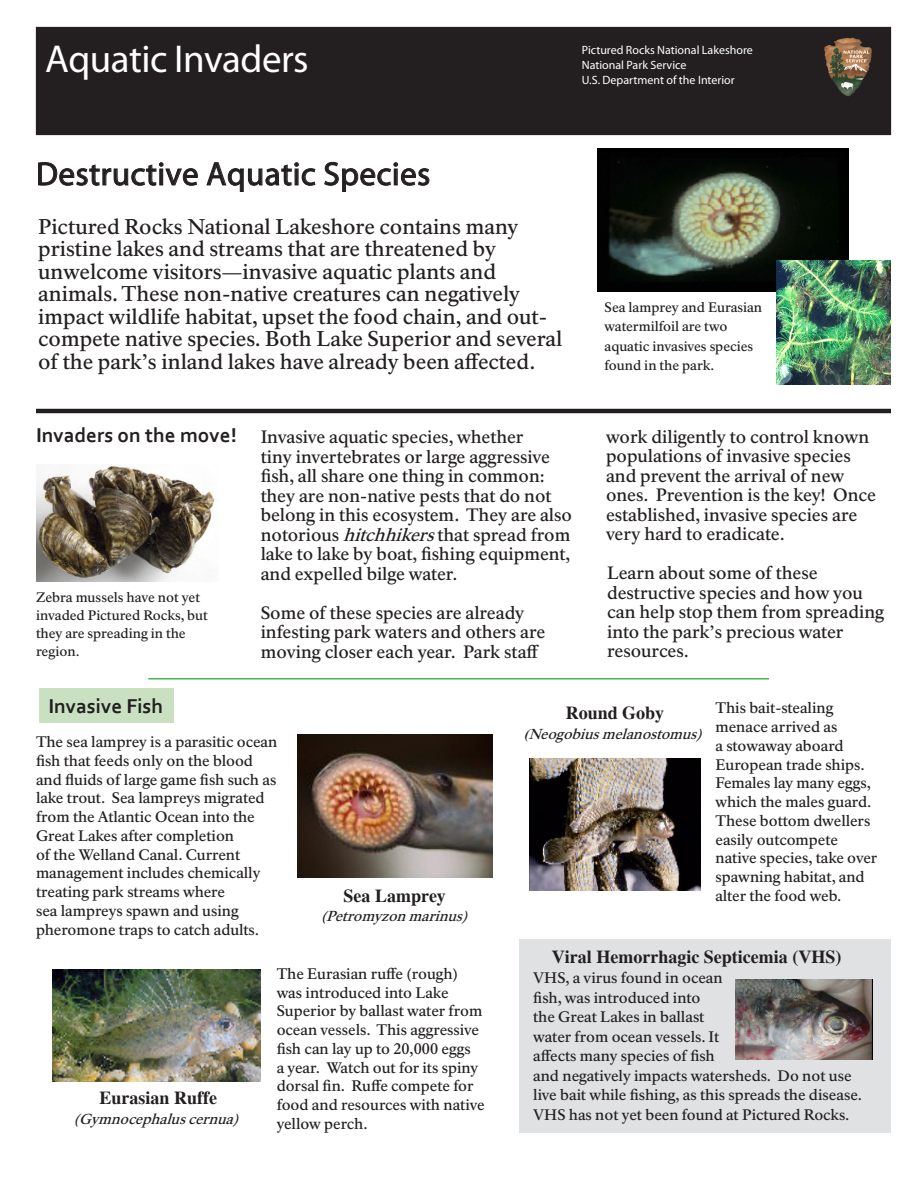
<style>
.page{position:relative;width:918px;height:1188px;background:#fff}
.page>*{position:absolute;margin:0;border:0;box-sizing:border-box;transform-origin:0 0}
.Black-band_site_name{font:39px "Myriad Pro";letter-spacing:-.015em;color:#fff}
.Site_Bulletin_Title{font:33px "Myriad Pro";letter-spacing:.015em;color:#231f20}
.t1{font:500 21px/22.5px "NPS Rawlinson OT";letter-spacing:-.005em;color:#231f20}
.t2{font:700 21px "Corbel";color:#231f20}
.t3{font:700 18px "Times";color:#231f20}
.t4{font:500 17.7px/19.5px "NPS Rawlinson OT";letter-spacing:-.005em;color:#231f20}
.t5{font:500 15px/18.8px "NPS Rawlinson OT";letter-spacing:-.005em;color:#231f20}
.t6{font:italic 500 14.25px "NPS Rawlinson OT";color:#231f20}
.t7{font:500 13.5px/18px "NPS Rawlinson OT";letter-spacing:-.005em;color:#231f20}
.Black-band__DOI_NPS{font:12px "Myriad Pro";color:#fff}
.s1{font-style:italic}
.s2{font-family:"Times";font-weight:700}
</style>
<div class="page">
<div style="left:36px;top:27px;width:855px;height:108px;background:#231f20"></div>
<svg style="left:38px;top:162px;width:160px;height:24px"></svg>
<svg style="left:206px;top:162px;width:110px;height:30px"></svg>
<svg style="left:324px;top:162px;width:106px;height:30px"></svg>
<hr style="left:36px;top:409px;width:855px;height:4px;background:#231f20">
<img style="left:824px;top:38px;width:33px;height:58px">
<img style="left:36px;top:465px;width:179px;height:117px">
<img style="left:597px;top:148px;width:251px;height:144px">
<img style="left:776px;top:260px;width:115px;height:124px">
<img style="left:52px;top:969px;width:209px;height:112px">
<img style="left:530px;top:758px;width:170px;height:133px">
<div style="left:519px;top:939px;width:372px;height:193px;background:#e0e1e3"></div>
<img style="left:736px;top:980px;width:136px;height:79px">
<img style="left:297px;top:735px;width:195px;height:143px">
<div style="left:39px;top:688px;width:135px;height:35px;background:#c9e1c1"></div>
<hr style="left:148px;top:678px;width:621px;height:2px;background:#40ae49">
<p class="Black-band_site_name" style="left:45px;top:35px;width:265px">Aquatic Invaders</p>
<p class="Black-band__DOI_NPS" style="left:582px;top:43px;width:172px">Pictured Rocks National Lakeshore</p>
<p class="Black-band__DOI_NPS" style="left:582px;top:58px;width:106px">National Park Service</p>
<p class="Black-band__DOI_NPS" style="left:582px;top:73px;width:154px">U.S. Department of the Interior</p>
<p class="Site_Bulletin_Title" style="left:36px;top:154px;width:396px">Destructive Aquatic Species</p>
<p class="t1" style="left:38px;top:216px;width:526px">Pictured Rocks National Lakeshore contains many pristine lakes and streams that are threatened by unwelcome visitors—invasive aquatic plants and animals. These non-native creatures can negatively impact wildlife habitat, upset the food chain, and out&shy;compete native species. Both Lake Superior and several of the park’s inland lakes have already been affected.</p>
<p class="t2" style="left:36px;top:422px;width:202px">Invaders on the move!</p>
<p class="t7" style="left:36px;top:589px;width:173px">Zebra mussels have not yet invaded Pictured Rocks, but they are spreading in the region.</p>
<p class="t4" style="left:261px;top:428px;width:313px">Invasive aquatic species, whether<br>tiny invertebrates or large aggressive fish, all share one thing in common: they are non-native pests that do not belong in this ecosystem. They are also notorious <span class="s1">hitchhikers</span>that spread from lake to lake by boat, fishing equipment, and expelled bilge water.</p>
<p class="t4" style="left:261px;top:603px;width:286px">Some of these species are already infesting park waters and others are moving closer each year. Park staff</p>
<p class="t7" style="left:604px;top:298px;width:159px;line-height:19.5px">Sea lamprey and Eurasian watermilfoil are two aquatic invasives species found in the park.</p>
<p class="t4" style="left:606px;top:427px;width:272px">work diligently to control known populations of invasive species and prevent the arrival of new ones. Prevention is the key! Once established, invasive species are very hard to eradicate.</p>
<p class="t4" style="left:607px;top:564px;width:279px">Learn about some of these destructive species and how you can help stop them from spreading into the park’s precious water resources.</p>
<p class="t2" style="left:48px;top:693px;width:116px">Invasive Fish</p>
<p class="t5" style="left:36px;top:733px;width:243px">The sea lamprey is a parasitic ocean fish that feeds only on the blood and fluids of large game fish such as lake trout. Sea lampreys migrated from the Atlantic Ocean into the<br>Great Lakes after completion<br>of the Welland Canal. Current management includes chemically treating park streams where<br>sea lampreys spawn and using pheromone traps to catch adults.</p>
<p class="t3" style="left:344px;top:884px;width:104px">Sea Lamprey</p>
<p class="t6" style="left:321px;top:908px;width:153px">(Petromyzonmarinus)</p>
<p class="t3" style="left:99px;top:1087px;width:119px">Eurasian Ruffe</p>
<p class="t6" style="left:74px;top:1110px;width:171px">(Gymnocephaluscernua)</p>
<p class="t5" style="left:277px;top:965px;width:209px">The Eurasian ruffe (rough) was introduced into Lake<br>Superior by ballast water from ocean vessels. This aggressive fish can lay up to 20,000 eggs<br>a year. Watch out for its spiny dorsal fin. Ruffe compete for food and resources with native yellow perch.</p>
<p class="t3" style="left:566px;top:702px;width:100px">Round Goby</p>
<p class="t6" style="left:524px;top:725px;width:185px"><span class="s2">(</span>Neogobiusmelanostomus)</p>
<p class="t5" style="left:716px;top:699px;width:163px">This bait-stealing menace arrived as<br>a stowaway aboard<br>European trade ships.<br>Females lay many eggs, which the males guard.<br>These bottom dwellers easily outcompete native species, take over spawning habitat, and alter the food web.</p>
<p class="t3" style="left:552px;top:946px;width:291px">Viral Hemorrhagic Septicemia (VHS)</p>
<p class="t5" style="left:533px;top:969px;width:331px;line-height:19.5px">VHS, a virus found in ocean<br>fish, was introduced into<br>the Great Lakes in ballast<br>water from ocean vessels. It<br>affects many species of fish<br>and negatively impacts watersheds. Do not use live bait while fishing, as this spreads the disease.<br>VHS has not yet been found at Pictured Rocks.</p>
</div>
